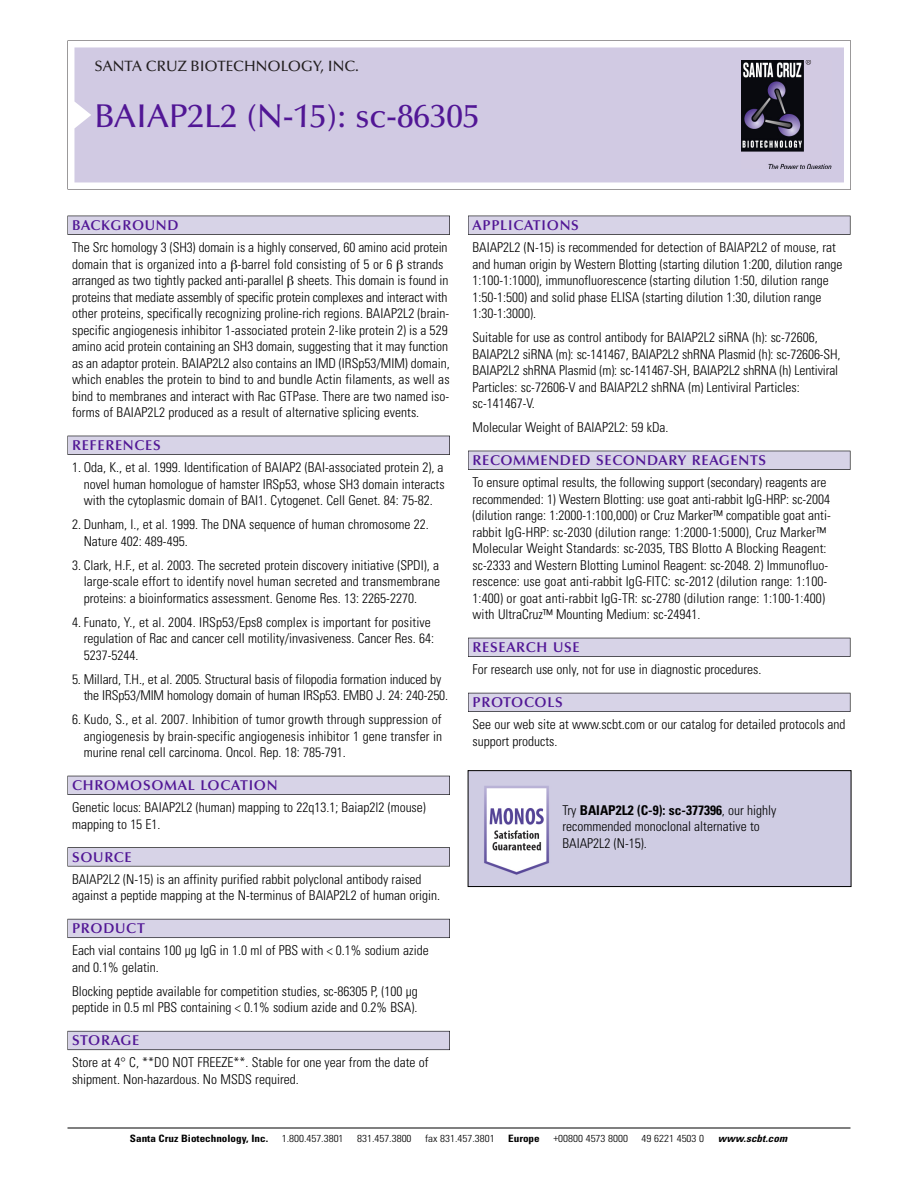
<style>
.page{position:relative;width:918px;height:1188px;background:#fff}
.page>*{position:absolute;margin:0;border:0;box-sizing:border-box;transform-origin:0 0}
.t1{font:500 33px "Optima";color:#511695}
.t2{font:500 15px "Optima";color:#231f20}
.t3{font:600 14.25px "Optima";letter-spacing:.05em;color:#511695}
.t4{font:300 condensed 13.5px/16.5px "Univers";color:#000}
.t5{font:300 condensed 10.2px "Univers";color:#000;scale:1.1 1}
.t6{font:700 condensed 10.2px "Univers";color:#000;scale:1.1 1}
.t7{font:italic 700 condensed 10.2px "Univers";letter-spacing:.005em;color:#000;scale:1.1 1}
.s1{font-weight:700}
</style>
<div class="page">
<svg style="left:68px;top:40px;width:783px;height:149px"></svg>
<div style="left:74px;top:47px;width:770px;height:135px;background:#d1cae3"></div>
<img style="left:741px;top:60px;width:90px;height:108px">
<div style="left:68px;top:216px;width:382px;height:19px;background:#525155"></div>
<div style="left:68px;top:216px;width:381px;height:18px;background:#d7d3e7"></div>
<div style="left:68px;top:436px;width:382px;height:19px;background:#515055"></div>
<div style="left:68px;top:436px;width:381px;height:18px;background:#d7d3e7"></div>
<div style="left:68px;top:776px;width:382px;height:19px;background:#525158"></div>
<div style="left:68px;top:776px;width:381px;height:18px;background:#d7d3e7"></div>
<div style="left:68px;top:847px;width:382px;height:19px;background:#575759"></div>
<div style="left:68px;top:848px;width:381px;height:18px;background:#d7d3e7"></div>
<div style="left:68px;top:919px;width:382px;height:19px;background:#5b5a62"></div>
<div style="left:68px;top:919px;width:381px;height:18px;background:#d7d3e7"></div>
<div style="left:68px;top:1031px;width:382px;height:19px;background:#66646e"></div>
<div style="left:68px;top:1031px;width:381px;height:18px;background:#d7d3e7"></div>
<div style="left:468px;top:216px;width:382px;height:19px;background:#525155"></div>
<div style="left:468px;top:216px;width:382px;height:18px;background:#d7d3e7"></div>
<div style="left:468px;top:451px;width:382px;height:19px;background:#515055"></div>
<div style="left:468px;top:451px;width:382px;height:18px;background:#d7d3e7"></div>
<div style="left:468px;top:638px;width:382px;height:19px;background:#525158"></div>
<div style="left:468px;top:638px;width:382px;height:18px;background:#d7d3e7"></div>
<div style="left:468px;top:693px;width:382px;height:19px;background:#54535a"></div>
<div style="left:468px;top:693px;width:382px;height:18px;background:#d7d3e7"></div>
<hr style="left:68px;top:1128px;width:782px;height:1px;background:#000">
<img style="left:470px;top:772px;width:379px;height:113px">
<div style="left:468px;top:770px;width:383px;height:117px;border:1px solid #000"></div>
<p class="t2" style="left:94px;top:61px;width:266px">SANTA CRUZ BIOTECHNOLOGY, INC.</p>
<h1 class="t1" style="left:94px;top:103px;width:387px">BAIAP2L2 (N-15): sc-86305</h1>
<p class="t3" style="left:72px;top:219px;width:108px">BACKGROUND</p>
<p class="t4" style="left:72px;top:240px;width:379px">The Src homology 3 (SH3) domain is a highly conserved, 60 amino acid protein domain that is organized into a -barrel fold consisting of 5 or 6 strands arranged as two tightly packed anti-parallel sheets. This domain is found in proteins that mediate assembly of specific protein complexes and interact with other proteins, specifically recognizing proline-rich regions. BAIAP2L2 (brain&shy;specific angiogenesis inhibitor 1-associated protein 2-like protein 2) is a 529 amino acid protein containing an SH3 domain, suggesting that it may function as an adaptor protein. BAIAP2L2 also contains an IMD (IRSp53/MIM) domain, which enables the protein to bind to and bundle Actin filaments, as well as bind to membranes and interact with Rac GTPase. There are two named iso&shy;forms of BAIAP2L2 produced as a result of alternative splicing events.</p>
<p class="t3" style="left:72px;top:440px;width:90px">REFERENCES</p>
<p class="t4" style="left:84px;top:460px;width:362px;text-align:justify;text-indent:-12px">1. Oda, K., et al. 1999. Identification of BAIAP2 (BAI-associated protein 2), a novel human homologue of hamster IRSp53, whose SH3 domain interacts with the cytoplasmic domain of BAI1. Cytogenet. Cell Genet. 84: 75-82.</p>
<p class="t4" style="left:84px;top:517px;width:347px;text-indent:-12px">2. Dunham, I., et al. 1999. The DNA sequence of human chromosome 22.<br>Nature 402: 489-495.</p>
<p class="t4" style="left:84px;top:558px;width:358px;text-align:justify;text-indent:-12px">3. Clark, H.F., et al. 2003. The secreted protein discovery initiative (SPDI), a large-scale effort to identify novel human secreted and transmembrane proteins: a bioinformatics assessment. Genome Res. 13: 2265-2270.</p>
<p class="t4" style="left:84px;top:615px;width:352px;text-indent:-12px">4. Funato, Y., et al. 2004. IRSp53/Eps8 complex is important for positive regulation of Rac and cancer cell motility/invasiveness. Cancer Res. 64:<br>5237-5244.</p>
<p class="t4" style="left:84px;top:672px;width:366px;text-indent:-12px">5. Millard, T.H., et al. 2005. Structural basis of filopodia formation induced by the IRSp53/MIM homology domain of human IRSp53. EMBO J. 24: 240-250.</p>
<p class="t4" style="left:84px;top:712px;width:360px;text-align:justify;text-indent:-12px">6. Kudo, S., et al. 2007. Inhibition of tumor growth through suppression of angiogenesis by brain-specific angiogenesis inhibitor 1 gene transfer in murine renal cell carcinoma. Oncol. Rep. 18: 785-791.</p>
<p class="t3" style="left:72px;top:780px;width:207px">CHROMOSOMAL LOCATION</p>
<p class="t4" style="left:72px;top:800px;width:355px">Genetic locus: BAIAP2L2 (human) mapping to 22q13.1; Baiap2l2 (mouse) mapping to 15 E1.</p>
<p class="t3" style="left:72px;top:851px;width:61px">SOURCE</p>
<p class="t4" style="left:72px;top:872px;width:370px">BAIAP2L2 (N-15) is an affinity purified rabbit polyclonal antibody raised against a peptide mapping at the N-terminus of BAIAP2L2 of human origin.</p>
<p class="t3" style="left:72px;top:923px;width:74px">PRODUCT</p>
<p class="t4" style="left:72px;top:943px;width:358px">Each vial contains 100 µg IgG in 1.0 ml of PBS with &lt; 0.1% sodium azide and 0.1% gelatin.</p>
<p class="t4" style="left:72px;top:984px;width:347px">Blocking peptide available for competition studies, sc-86305 P, (100 µg peptide in 0.5 ml PBS containing &lt; 0.1% sodium azide and 0.2% BSA).</p>
<p class="t3" style="left:72px;top:1035px;width:69px">STORAGE</p>
<p class="t4" style="left:72px;top:1055px;width:358px">Store at 4° C, **DO NOT FREEZE**. Stable for one year from the date of shipment. Non-hazardous. No MSDS required.</p>
<p class="t3" style="left:473px;top:219px;width:108px">APPLICATIONS</p>
<p class="t4" style="left:473px;top:240px;width:371px">BAIAP2L2 (N-15) is recommended for detection of BAIAP2L2 of mouse, rat and human origin by Western Blotting (starting dilution 1:200, dilution range 1:100-1:1000), immunofluorescence (starting dilution 1:50, dilution range 1:50-1:500) and solid phase ELISA (starting dilution 1:30, dilution range 1:30-1:3000).</p>
<p class="t4" style="left:473px;top:330px;width:369px">Suitable for use as control antibody for BAIAP2L2 siRNA (h): sc-72606, BAIAP2L2 siRNA (m): sc-141467, BAIAP2L2 shRNA Plasmid (h): sc-72606-SH, BAIAP2L2 shRNA Plasmid (m): sc-141467-SH, BAIAP2L2 shRNA (h) Lentiviral Particles: sc-72606-V and BAIAP2L2 shRNA (m) Lentiviral Particles: sc-141467-V.</p>
<p class="t4" style="left:473px;top:420px;width:198px">Molecular Weight of BAIAP2L2: 59 kDa.</p>
<p class="t3" style="left:473px;top:455px;width:295px">RECOMMENDED SECONDARY REAGENTS</p>
<p class="t4" style="left:473px;top:475px;width:360px">To ensure optimal results, the following support (secondary) reagents are recommended: 1) Western Blotting: use goat anti-rabbit IgG-HRP: sc-2004 (dilution range: 1:2000-1:100,000) or Cruz Marker™ compatible goat anti&shy;rabbit IgG-HRP: sc-2030 (dilution range: 1:2000-1:5000), Cruz Marker™ Molecular Weight Standards: sc-2035, TBS Blotto A Blocking Reagent: sc-2333 and Western Blotting Luminol Reagent: sc-2048. 2) Immunofluo&shy;rescence: use goat anti-rabbit IgG-FITC: sc-2012 (dilution range: 1:100- 1:400) or goat anti-rabbit IgG-TR: sc-2780 (dilution range: 1:100-1:400) with UltraCruz™ Mounting Medium: sc-24941.</p>
<p class="t3" style="left:473px;top:642px;width:109px">RESEARCH USE</p>
<p class="t4" style="left:473px;top:662px;width:290px">For research use only, not for use in diagnostic procedures.</p>
<p class="t3" style="left:473px;top:697px;width:92px">PROTOCOLS</p>
<p class="t4" style="left:473px;top:717px;width:375px">See our web site at www.scbt.com or our catalog for detailed protocols and support products.</p>
<p class="t4" style="left:563px;top:803px;width:215px">Try <span class="s1">BAIAP2L2 (C-9): sc-377396</span>, our highly recommended monoclonal alternative to<br>BAIAP2L2 (N-15).</p>
<p class="t6" style="left:130px;top:1135px;width:127px">Santa Cruz Biotechnology, Inc.</p>
<p class="t5" style="left:282px;top:1135px;width:58px">1.800.457.3801</p>
<p class="t5" style="left:357px;top:1135px;width:51px">831.457.3800</p>
<p class="t5" style="left:425px;top:1135px;width:65px">fax 831.457.3801</p>
<p class="t6" style="left:508px;top:1135px;width:30px">Europe</p>
<p class="t5" style="left:553px;top:1135px;width:69px">+00800 4573 8000</p>
<p class="t5" style="left:642px;top:1135px;width:58px">49 6221 4503 0</p>
<p class="t7" style="left:718px;top:1135px;width:64px">www.scbt.com</p>
</div>
